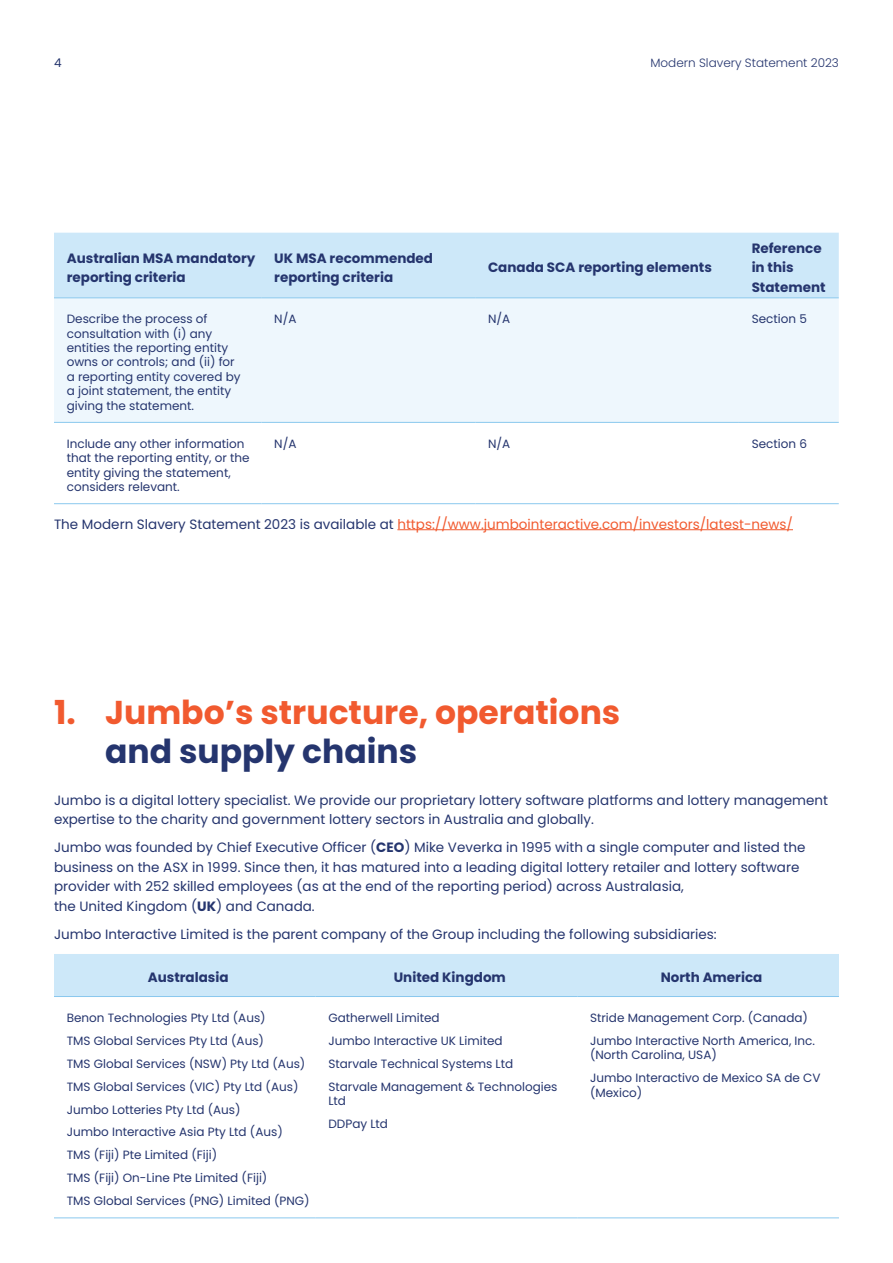
<style>
.page{position:relative;width:893px;height:1263px;background:#fff}
.page>*{position:absolute;margin:0;border:0;box-sizing:border-box;transform-origin:0 0}
.t1{font:700 33px "Poppins";color:#f15a2f}
.t2{font:700 33px "Poppins";color:#25356e}
.t3{font:13.5px/19.5px "Poppins";color:#25356e}
.t4{font:700 13.5px/19.5px "Poppins";color:#25356e}
.t5{font:13.5px "Poppins";color:#f15a2f}
.t6{font:12px/23px "Poppins";color:#25356e}
.t7{font:300 12px "Poppins";color:#25356e}
.s1{color:#25356e}
.s2{font-weight:700}
</style>
<div class="page">
<div style="left:54px;top:233px;width:785px;height:64px;background:#cde8f9"></div>
<div style="left:54px;top:298px;width:785px;height:124px;background:#eef7fd"></div>
<hr style="left:54px;top:422px;width:207px;height:1px;background:#8ac8ee">
<hr style="left:261px;top:422px;width:214px;height:1px;background:#8ac8ee">
<hr style="left:475px;top:422px;width:264px;height:1px;background:#8ac8ee">
<hr style="left:739px;top:422px;width:100px;height:1px;background:#8ac8ee">
<hr style="left:54px;top:503px;width:207px;height:1px;background:#8ac8ee">
<hr style="left:261px;top:503px;width:214px;height:1px;background:#8ac8ee">
<hr style="left:475px;top:503px;width:264px;height:1px;background:#8ac8ee">
<hr style="left:739px;top:503px;width:100px;height:1px;background:#8ac8ee">
<hr style="left:54px;top:297px;width:207px;height:1px;background:#8ac8ee">
<hr style="left:261px;top:297px;width:214px;height:1px;background:#8ac8ee">
<hr style="left:475px;top:297px;width:264px;height:1px;background:#8ac8ee">
<hr style="left:739px;top:297px;width:100px;height:1px;background:#8ac8ee">
<hr style="left:397px;top:529px;width:396px;height:1px;background:#f15a2f">
<div style="left:54px;top:954px;width:785px;height:42px;background:#cde8f9"></div>
<hr style="left:54px;top:1217px;width:262px;height:1px;background:#8ac8ee">
<hr style="left:316px;top:1217px;width:261px;height:1px;background:#8ac8ee">
<hr style="left:577px;top:1217px;width:262px;height:1px;background:#8ac8ee">
<hr style="left:54px;top:996px;width:262px;height:1px;background:#8ac8ee">
<hr style="left:316px;top:996px;width:261px;height:1px;background:#8ac8ee">
<hr style="left:577px;top:996px;width:262px;height:1px;background:#8ac8ee">
<p class="t6" style="left:54px;top:51px;width:9px">4</p>
<p class="t7" style="left:650px;top:55px;width:190px">Modern Slavery Statement 2023</p>
<p class="t4" style="left:67px;top:248px;width:190px">Australian MSA mandatory reporting criteria</p>
<p class="t4" style="left:274px;top:248px;width:160px">UK MSA recommended reporting criteria</p>
<p class="t4" style="left:488px;top:258px;width:225px">Canada SCA reporting elements</p>
<p class="t4" style="left:752px;top:238px;width:75px">Reference in this<br>Statement</p>
<p class="t6" style="left:67px;top:312px;width:175px;line-height:14.4px">Describe the process of consultation with (i) any entities the reporting entity owns or controls; and (ii) for a reporting entity covered by a joint statement, the entity giving the statement.</p>
<p class="t6" style="left:274px;top:308px;width:24px">N/A</p>
<p class="t6" style="left:488px;top:308px;width:24px">N/A</p>
<p class="t6" style="left:752px;top:308px;width:57px">Section 5</p>
<p class="t6" style="left:67px;top:436px;width:184px;line-height:14.4px">Include any other information that the reporting entity, or the entity giving the statement, considers relevant.</p>
<p class="t6" style="left:274px;top:432px;width:24px">N/A</p>
<p class="t6" style="left:488px;top:432px;width:24px">N/A</p>
<p class="t6" style="left:752px;top:432px;width:57px">Section 6</p>
<p class="t5" style="left:54px;top:516px;width:740px"><span class="s1">The Modern Slavery Statement 2023 is available at</span> https://www.jumbointeractive.com/investors/latest-news/</p>
<h1 class="t1" style="left:54px;top:693px;width:568px">1. Jumbo’s structure, operations</h1>
<h1 class="t2" style="left:105px;top:732px;width:314px">and supply chains</h1>
<p class="t3" style="left:54px;top:790px;width:775px">Jumbo is a digital lottery specialist. We provide our proprietary lottery software platforms and lottery management expertise to the charity and government lottery sectors in Australia and globally.</p>
<p class="t3" style="left:54px;top:838px;width:753px">Jumbo was founded by Chief Executive Officer (<span class="s2">CEO</span>) Mike Veverka in 1995 with a single computer and listed the business on the ASX in 1999. Since then, it has matured into a leading digital lottery retailer and lottery software provider with 252 skilled employees (as at the end of the reporting period) across Australasia,<br>the United Kingdom (<span class="s2">UK</span>) and Canada.</p>
<p class="t3" style="left:54px;top:924px;width:664px">Jumbo Interactive Limited is the parent company of the Group including the following subsidiaries:</p>
<p class="t4" style="left:148px;top:968px;width:82px">Australasia</p>
<p class="t4" style="left:394px;top:968px;width:114px">United Kingdom</p>
<p class="t4" style="left:661px;top:968px;width:103px">North America</p>
<p class="t6" style="left:67px;top:1006px;width:244px">Benon Technologies Pty Ltd (Aus)<br>TMS Global Services Pty Ltd (Aus)<br>TMS Global Services (NSW) Pty Ltd (Aus)<br>TMS Global Services (VIC) Pty Ltd (Aus)<br>Jumbo Lotteries Pty Ltd (Aus)<br>Jumbo Interactive Asia Pty Ltd (Aus)<br>TMS (Fiji) Pte Limited (Fiji)<br>TMS (Fiji) On-Line Pte Limited (Fiji)<br>TMS Global Services (PNG) Limited (PNG)</p>
<p class="t6" style="left:328px;top:1006px;width:231px">Gatherwell Limited<br>Jumbo Interactive UK Limited<br>Starvale Technical Systems Ltd<br>Starvale Management &amp; Technologies</p>
<p class="t6" style="left:590px;top:1006px;width:226px">Stride Management Corp. (Canada)<br>Jumbo Interactive North America, Inc.</p>
<p class="t6" style="left:590px;top:1043px;width:232px">(North Carolina, USA)<br>Jumbo Interactivo de Mexico SA de CV</p>
<p class="t6" style="left:590px;top:1081px;width:54px">(Mexico)</p>
<p class="t6" style="left:328px;top:1089px;width:61px">Ltd<br>DDPay Ltd</p>
</div>
